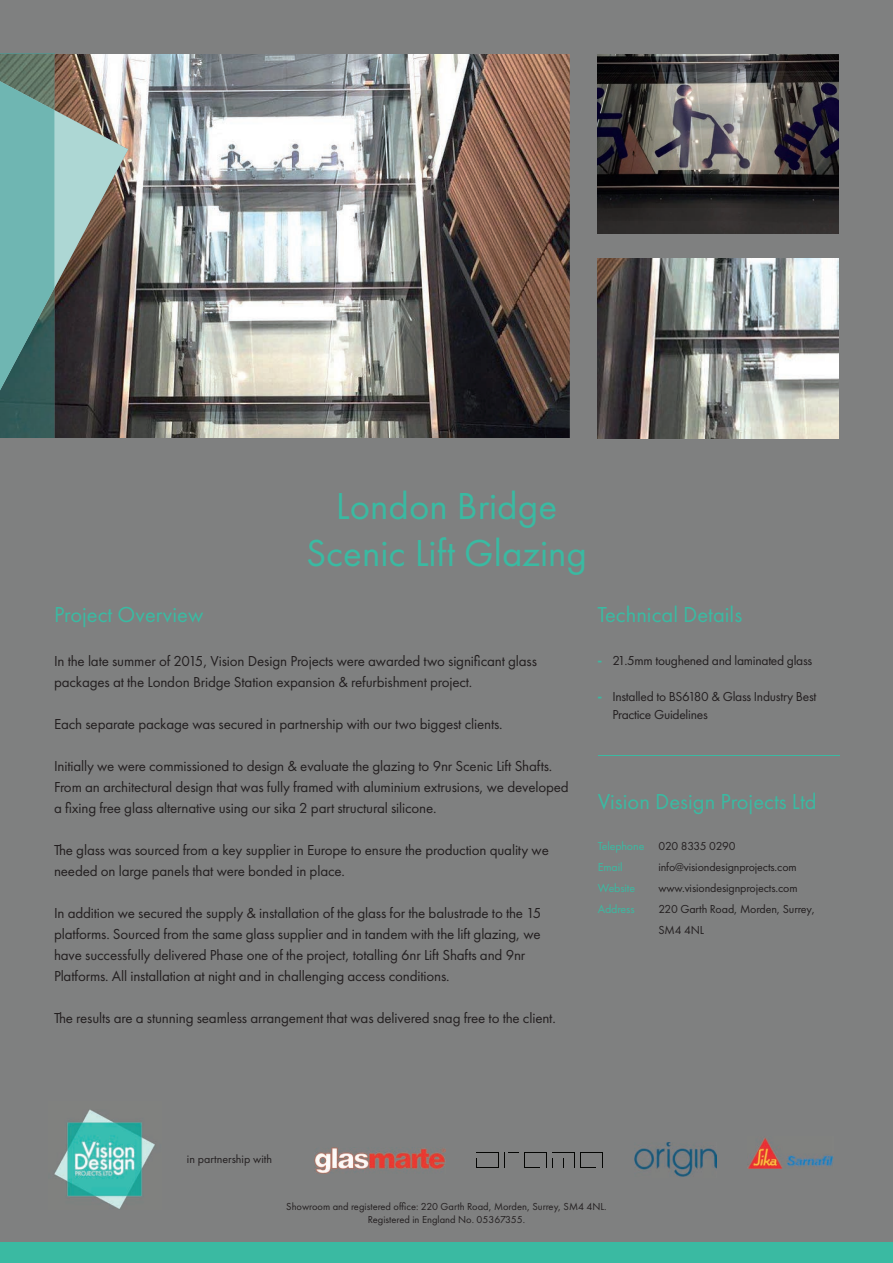
<style>
.page{position:relative;width:893px;height:1263px;background:#7f8080}
.page>*{position:absolute;margin:0;border:0;box-sizing:border-box;transform-origin:0 0}
.t1{font:39px/46.8px "Futura PT";color:#3abaa2;text-align:center}
.t2{font:22.5px "Futura PT";color:#3abaa2}
.t3{font:15px/21px "Futura PT";letter-spacing:-.01em;color:#231f20}
.t4{font:13.5px/18px "Futura PT";letter-spacing:-.02em;color:#231f20}
.t5{font:800 13.5px "Futura PT";color:#3abaa2}
.t6{font:12px/21px "Futura PT";letter-spacing:-.01em;color:#231f20}
.t7{font:12px/21px "Futura PT";letter-spacing:-.01em;color:#3abaa2}
.t8{font:10.5px/12.6px "Futura PT";color:#231f20;text-align:center}
</style>
<div class="page">
<div style="left:0;top:1242px;width:893px;height:21px;background:#3abaa2"></div>
<img style="left:54px;top:54px;width:516px;height:384px">
<img style="left:597px;top:54px;width:242px;height:180px">
<img style="left:597px;top:258px;width:242px;height:180px">
<hr style="left:598px;top:755px;width:241px;height:1px;background:#3abaa2">
<img style="left:314px;top:1147px;width:131px;height:27px">
<img style="left:748px;top:1137px;width:85px;height:31px">
<img style="left:634px;top:1142px;width:83px;height:35px">
<svg style="left:476px;top:1152px;width:42px;height:16px"></svg>
<svg style="left:524px;top:1152px;width:79px;height:16px"></svg>
<img style="left:54px;top:1109px;width:101px;height:100px">
<img style="left:0;top:54px;width:54px;height:384px">
<svg style="left:0;top:81px;width:128px;height:309px;background:#6b8884"></svg>
<h2 class="t2" style="left:54px;top:601px;width:151px">Project Overview</h2>
<h1 class="t1" style="left:306px;top:482px;width:282px">London Bridge<br>Scenic Lift Glazing</h1>
<p class="t3" style="left:54px;top:650px;width:484px">In the late summer of 2015, Vision Design Projects were awarded two significant glass packages at the London Bridge Station expansion &amp; refurbishment project.</p>
<p class="t3" style="left:54px;top:713px;width:450px">Each separate package was secured in partnership with our two biggest clients.</p>
<p class="t3" style="left:54px;top:755px;width:516px">Initially we were commissioned to design &amp; evaluate the glazing to 9nr Scenic Lift Shafts.<br>From an architectural design that was fully framed with aluminium extrusions, we developed a fixing free glass alternative using our sika 2 part structural silicone.</p>
<p class="t3" style="left:54px;top:839px;width:496px">The glass was sourced from a key supplier in Europe to ensure the production quality we needed on large panels that were bonded in place.</p>
<p class="t3" style="left:54px;top:902px;width:489px">In addition we secured the supply &amp; installation of the glass for the balustrade to the 15 platforms. Sourced from the same glass supplier and in tandem with the lift glazing, we have successfully delivered Phase one of the project, totalling 6nr Lift Shafts and 9nr Platforms. All installation at night and in challenging access conditions.</p>
<p class="t3" style="left:54px;top:1007px;width:503px">The results are a stunning seamless arrangement that was delivered snag free to the client.</p>
<h2 class="t2" style="left:597px;top:601px;width:146px">Technical Details</h2>
<p class="t5" style="left:597px;top:652px;width:6px">-</p>
<p class="t5" style="left:597px;top:688px;width:6px">-</p>
<p class="t4" style="left:612px;top:651px;width:201px">21.5mm toughened and laminated glass</p>
<p class="t4" style="left:612px;top:687px;width:206px">Installed to BS6180 &amp; Glass Industry Best<br>Practice Guidelines</p>
<h2 class="t2" style="left:598px;top:788px;width:220px">Vision Design Projects Ltd</h2>
<p class="t6" style="left:658px;top:836px;width:158px">020 8335 0290 info@visiondesignprojects.com www.visiondesignprojects.com<br>220 Garth Road, Morden, Surrey,<br>SM4 4NL</p>
<p class="t7" style="left:598px;top:836px;width:48px">Telephone<br>Email<br>Website<br>Address</p>
<p class="t6" style="left:187px;top:1148px;width:87px">in partnership with</p>
<p class="t8" style="left:286px;top:1200px;width:322px">Showroom and registered office: 220 Garth Road, Morden, Surrey, SM4 4NL.<br>Registered in England No. 05367355.</p>
</div>
